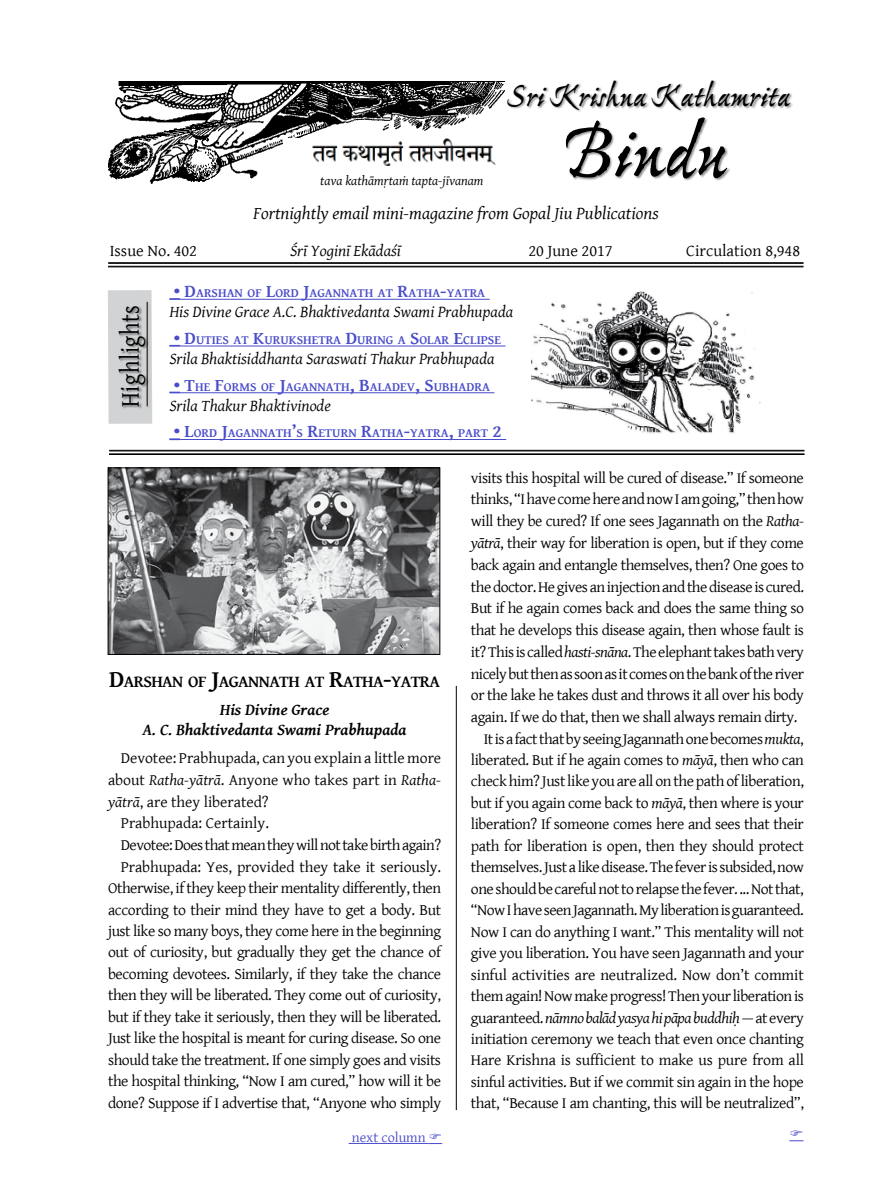
<style>
.page{position:relative;width:885px;height:1191px;background:#fff}
.page>*{position:absolute;margin:0;border:0;box-sizing:border-box;transform-origin:0 0}
.t1{font:700 81px "Ex Ponto Pro";letter-spacing:-.01em;color:#000}
.t2{font:700 33.9px "Ex Ponto Pro";letter-spacing:-.01em;color:#000}
.t3{font:27px "Gentium Basic";letter-spacing:.025em;color:#000;scale:.84 1}
.t4{font:italic 18px "Gentium Basic";color:#000}
.t5{font:700 16.8px "Gentium Basic";letter-spacing:-.035em;color:#000}
.t6{font:italic 16.5px "Gentium Basic";color:#000}
.t7{font:italic 700 16.5px/20px "Gentium Basic";color:#000;text-align:center}
.t8{font:16.5px "Gentium Basic";color:#000}
.t9{font:15.75px "Gentium Basic";letter-spacing:-.03em;color:#000}
.t10{font:15.75px "Gentium Basic";letter-spacing:-.005em;color:#000}
.t11{font:15.75px "Gentium Basic";color:#000}
.t12{font:italic 15.75px "Gentium Basic";letter-spacing:-.03em;color:#000}
.t13{font:15.75px "Gentium Basic";letter-spacing:-.01em;color:#000}
.t14{font:14.25px "Gentium Basic";color:#494cc9}
.t15{font:italic 13.5px "Gentium Basic";color:#000}
.t16{font:700 12.6px "Gentium Basic";color:#494cc9}
.s1{font-style:inherit}
.s2{font-family:"Times New Roman";font-size:18px}
.s3{font-size:18px}
.s4{font-size:24px}
.s5{font-style:italic}
.s6{font-style:normal}
</style>
<div class="page">
<img style="left:108px;top:81px;width:396px;height:102px">
<div style="left:507px;top:80px;width:286px;height:32px;background:#000;opacity:.45"></div>
<div style="left:565px;top:117px;width:165px;height:64px;background:#000;opacity:.45"></div>
<img style="left:284px;top:139px;width:220px;height:28px">
<svg style="left:108px;top:290px;width:44px;height:134px;background:#d2d4d5"></svg>
<div style="left:146px;top:301px;width:5px;height:108px;background:#cacccd"></div>
<hr style="left:147px;top:302px;width:1px;height:104px;background:#000">
<div style="left:118px;top:305px;width:31px;height:105px;background:#000;opacity:.45"></div>
<hr style="left:109px;top:451px;width:695px;height:1px;background:#000">
<hr style="left:109px;top:450px;width:695px;height:1px;background:#000">
<hr style="left:109px;top:454px;width:695px;height:1px;background:#000">
<hr style="left:109px;top:453px;width:695px;height:1px;background:#000">
<hr style="left:108px;top:263px;width:695px;height:1px;background:#000">
<hr style="left:108px;top:262px;width:695px;height:1px;background:#000">
<hr style="left:108px;top:267px;width:695px;height:1px;background:#000">
<hr style="left:108px;top:266px;width:695px;height:1px;background:#000">
<hr style="left:456px;top:686px;width:1px;height:424px;background:#000">
<hr style="left:348px;top:1143px;width:80px;height:1px;background:#494cc9">
<svg style="left:169px;top:298px;width:11px;height:2px"></svg>
<hr style="left:180px;top:299px;width:309px;height:1px;background:#494cc9">
<svg style="left:169px;top:345px;width:11px;height:2px"></svg>
<hr style="left:180px;top:345px;width:325px;height:1px;background:#494cc9">
<hr style="left:180px;top:392px;width:314px;height:1px;background:#494cc9">
<svg style="left:169px;top:438px;width:11px;height:2px"></svg>
<hr style="left:180px;top:439px;width:326px;height:1px;background:#494cc9">
<img style="left:110px;top:470px;width:328px;height:182px">
<div style="left:108px;top:468px;width:332px;height:186px;border:1px solid #000"></div>
<img style="left:531px;top:291px;width:229px;height:142px">
<svg style="left:428px;top:1143px;width:14px;height:1px"></svg>
<svg style="left:789px;top:1140px;width:14px;height:1px"></svg>
<p class="t15" style="left:320px;top:170px;width:165px">tava kathāmṛtaṁ tapta-jīvanam</p>
<h2 class="t2" style="left:507px;top:74px;width:284px">Sri Krishna Kathamrita</h2>
<h1 class="t1" style="left:561px;top:102px;width:167px">Bindu</h1>
<p class="t4" style="left:253px;top:199px;width:407px">Fortnightly email mini-magazine from Gopal Jiu Publications</p>
<p class="t8" style="left:110px;top:239px;width:89px">Issue No. 402</p>
<p class="t6" style="left:290px;top:239px;width:112px">Śrī Yoginī Ekādaśī</p>
<p class="t8" style="left:528px;top:239px;width:86px">20 June 2017</p>
<p class="t8" style="left:686px;top:239px;width:115px">Circulation <span class="s1">8,948</span></p>
<h3 class="t3" style="left:110px;top:407px;width:123px;rotate:-90deg">Highlights</h3>
<p class="t16" style="left:174px;top:283px;width:313px"><span class="s2">•</span> <span class="s3">D</span>ARSHAN OF <span class="s3">L</span>ORD <span class="s3">J</span>AGANNATH AT <span class="s3">R</span>ATHA<span class="s3">-</span>YATRA</p>
<p class="t6" style="left:169px;top:299px;width:345px">His Divine Grace A.C. Bhaktivedanta Swami Prabhupada</p>
<p class="t16" style="left:174px;top:330px;width:328px"><span class="s2">•</span> <span class="s3">D</span>UTIES AT <span class="s3">K</span>URUKSHETRA <span class="s3">D</span>URING A <span class="s3">S</span>OLAR <span class="s3">E</span>CLIPSE</p>
<p class="t6" style="left:169px;top:346px;width:327px">Srila Bhaktisiddhanta Saraswati Thakur Prabhupada</p>
<p class="t16" style="left:174px;top:377px;width:317px"><span class="s2">•</span> <span class="s3">T</span>HE <span class="s3">F</span>ORMS OF <span class="s3">J</span>AGANNATH<span class="s3">, B</span>ALADEV<span class="s3">, S</span>UBHADRA</p>
<p class="t6" style="left:169px;top:393px;width:163px">Srila Thakur Bhaktivinode</p>
<p class="t16" style="left:174px;top:424px;width:329px"><span class="s2">•</span> <span class="s3">L</span>ORD <span class="s3">J</span>AGANNATH<span class="s3">’</span>S <span class="s3">R</span>ETURN <span class="s3">R</span>ATHA<span class="s3">-</span>YATRA<span class="s3">,</span> PART <span class="s3">2</span></p>
<p class="t5" style="left:109px;top:668px;width:332px"><span class="s4">D</span>ARSHAN OF <span class="s4">J</span>AGANNATH AT <span class="s4">R</span>ATHA<span class="s4">-</span>YATRA</p>
<p class="t7" style="left:142px;top:699px;width:265px">His Divine Grace<br>A. C. Bhaktivedanta Swami Prabhupada</p>
<p class="t10" style="left:121px;top:746px;width:322px">Devotee: Prabhupada, can you explain a little more</p>
<p class="t11" style="left:108px;top:768px;width:334px">about <span class="s5">Ratha-yātrā</span>. Anyone who takes part in <span class="s5">Ratha-</span></p>
<p class="t11" style="left:108px;top:790px;width:162px"><span class="s5">yātrā</span>, are they liberated?</p>
<p class="t11" style="left:121px;top:811px;width:150px">Prabhupada: Certainly.</p>
<p class="t9" style="left:121px;top:833px;width:322px">Devotee: Does that mean they will not take birth again?</p>
<p class="t10" style="left:121px;top:855px;width:322px">Prabhupada: Yes, provided they take it seriously.</p>
<p class="t9" style="left:108px;top:876px;width:334px">Otherwise, if they keep their mentality differently, then</p>
<p class="t9" style="left:108px;top:898px;width:334px">according to their mind they have to get a body. But</p>
<p class="t9" style="left:108px;top:919px;width:334px">just like so many boys, they come here in the beginning</p>
<p class="t9" style="left:108px;top:940px;width:334px">out of curiosity, but gradually they get the chance of</p>
<p class="t9" style="left:108px;top:962px;width:334px">becoming devotees. Similarly, if they take the chance</p>
<p class="t9" style="left:108px;top:983px;width:334px">then they will be liberated. They come out of curiosity,</p>
<p class="t9" style="left:108px;top:1005px;width:334px">but if they take it seriously, then they will be liberated.</p>
<p class="t9" style="left:108px;top:1026px;width:334px">Just like the hospital is meant for curing disease. So one</p>
<p class="t9" style="left:108px;top:1048px;width:334px">should take the treatment. If one simply goes and visits</p>
<p class="t9" style="left:108px;top:1069px;width:334px">the hospital thinking, “Now I am cured,” how will it be</p>
<p class="t9" style="left:108px;top:1091px;width:334px">done? Suppose if I advertise that, “Anyone who simply</p>
<p class="t14" style="left:352px;top:1126px;width:75px">next column</p>
<p class="t9" style="left:471px;top:466px;width:334px">visits this hospital will be cured of disease.” If someone</p>
<p class="t9" style="left:471px;top:488px;width:334px">thinks, “I have come here and now I am going,” then how</p>
<p class="t9" style="left:471px;top:509px;width:334px">will they be cured? If one sees Jagannath on the <span class="s5">Ratha-</span></p>
<p class="t9" style="left:471px;top:531px;width:334px"><span class="s5">yātrā</span>, their way for liberation is open, but if they come</p>
<p class="t9" style="left:471px;top:553px;width:334px">back again and entangle themselves, then? One goes to</p>
<p class="t9" style="left:471px;top:575px;width:334px">the doctor. He gives an injection and the disease is cured.</p>
<p class="t9" style="left:471px;top:596px;width:334px">But if he again comes back and does the same thing so</p>
<p class="t9" style="left:471px;top:618px;width:334px">that he develops this disease again, then whose fault is</p>
<p class="t9" style="left:471px;top:640px;width:334px">it? This is called <span class="s5">hasti-snāna</span>. The elephant takes bath very</p>
<p class="t9" style="left:471px;top:662px;width:334px">nicely but then as soon as it comes on the bank of the river</p>
<p class="t9" style="left:471px;top:683px;width:334px">or the lake he takes dust and throws it all over his body</p>
<p class="t9" style="left:471px;top:705px;width:328px">again. If we do that, then we shall always remain dirty.</p>
<p class="t9" style="left:483px;top:727px;width:321px">It is a fact that by seeing Jagannath one becomes <span class="s5">mukta</span>,</p>
<p class="t9" style="left:471px;top:748px;width:334px">liberated. But if he again comes to <span class="s5">māyā</span>, then who can</p>
<p class="t9" style="left:471px;top:769px;width:334px">check him? Just like you are all on the path of liberation,</p>
<p class="t9" style="left:471px;top:791px;width:334px">but if you again come back to <span class="s5">māyā</span>, then where is your</p>
<p class="t9" style="left:471px;top:812px;width:334px">liberation? If someone comes here and sees that their</p>
<p class="t9" style="left:471px;top:834px;width:334px">path for liberation is open, then they should protect</p>
<p class="t9" style="left:471px;top:855px;width:334px">themselves. Just a like disease. The fever is subsided, now</p>
<p class="t9" style="left:471px;top:877px;width:334px">one should be careful not to relapse the fever. ... Not that,</p>
<p class="t9" style="left:471px;top:898px;width:334px">“Now I have seen Jagannath. My liberation is guaranteed.</p>
<p class="t9" style="left:471px;top:920px;width:334px">Now I can do anything I want.” This mentality will not</p>
<p class="t9" style="left:471px;top:941px;width:334px">give you liberation. You have seen Jagannath and your</p>
<p class="t10" style="left:471px;top:963px;width:334px">sinful activities are neutralized. Now don’t commit</p>
<p class="t9" style="left:471px;top:984px;width:334px">them again! Now make progress! Then your liberation is</p>
<p class="t12" style="left:471px;top:1005px;width:334px"><span class="s6">guaranteed.</span> nāmno balād yasya hi pāpa buddhiḥ <span class="s6">— at every</span></p>
<p class="t9" style="left:471px;top:1027px;width:334px">initiation ceremony we teach that even once chanting</p>
<p class="t13" style="left:471px;top:1048px;width:334px">Hare Krishna is sufficient to make us pure from all</p>
<p class="t9" style="left:471px;top:1070px;width:334px">sinful activities. But if we commit sin again in the hope</p>
<p class="t9" style="left:471px;top:1091px;width:334px">that, “Because I am chanting, this will be neutralized”,</p>
</div>
